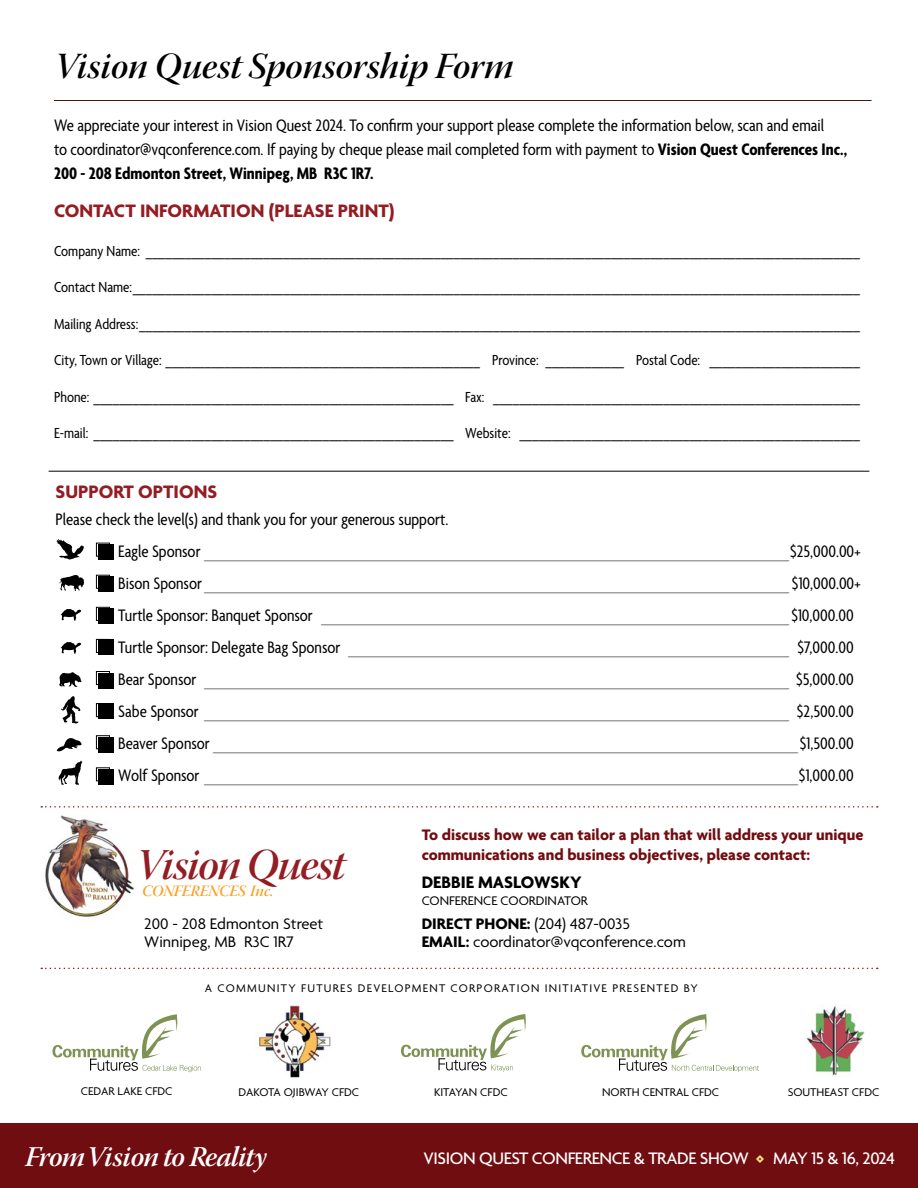
<style>
.page{position:relative;width:918px;height:1188px;background:#fff}
.page>*{position:absolute;margin:0;border:0;box-sizing:border-box;transform-origin:0 0}
.t1{font:43.8px "Warnock Pro Semibold It Disp";letter-spacing:-.03em;color:#931d22}
.t2{font:36.75px "Warnock Pro Semibold It Disp";color:#000}
.t3{font:28.5px "Warnock Pro Semibold It Subh";letter-spacing:-.03em;color:#fff}
.t4{font:700 19.5px "Agenda";color:#931d22}
.t5{font:100 18px/32.1px "Agenda";color:#000}
.t6{font:condensed 18px/24px "Agenda";color:#000}
.t7{font:500 18px "Agenda";letter-spacing:-.02em;color:#fff}
.t8{font:700 18px "Agenda";color:#000}
.t9{font:700 16.5px/20.2px "Agenda";color:#700d11}
.t10{font:16.5px/18px "Agenda";color:#000}
.t11{font:condensed 15.75px "Agenda";color:#000}
.t12{font:15.75px "Warnock Pro Semibold It Disp";letter-spacing:-.015em;color:#f9a127}
.t13{font:13.5px "Agenda";color:#000}
.t14{font:12.15px "Agenda";color:#000}
.t15{font:12px "Agenda";letter-spacing:.105em;color:#000}
.s1{font-weight:700}
.s2{font-weight:400;font-stretch:condensed}
.s3{font-weight:400;font-size:15px}
.s4{font-weight:900;color:#fae17e}
</style>
<div class="page">
<div style="left:0;top:1123px;width:918px;height:65px;background:#700d11"></div>
<hr style="left:49px;top:471px;width:820px;height:1px;background:#000">
<div style="left:96px;top:543px;width:14px;height:13px;border:1px solid #000"></div>
<div style="left:96px;top:575px;width:14px;height:14px;border:1px solid #000"></div>
<div style="left:96px;top:607px;width:14px;height:14px;border:1px solid #000"></div>
<div style="left:96px;top:639px;width:14px;height:14px;border:1px solid #000"></div>
<div style="left:96px;top:671px;width:14px;height:14px;border:1px solid #000"></div>
<div style="left:96px;top:703px;width:14px;height:14px;border:1px solid #000"></div>
<div style="left:96px;top:735px;width:14px;height:14px;border:1px solid #000"></div>
<div style="left:96px;top:768px;width:14px;height:13px;border:1px solid #000"></div>
<hr style="left:54px;top:100px;width:818px;height:1px;background:#441c11">
<svg style="left:41px;top:806px;width:837px;height:2px"></svg>
<svg style="left:41px;top:968px;width:837px;height:1px"></svg>
<img style="left:259px;top:1005px;width:72px;height:73px">
<svg style="left:401px;top:1014px;width:125px;height:58px"></svg>
<img style="left:806px;top:1006px;width:59px;height:70px">
<svg style="left:52px;top:1014px;width:149px;height:58px"></svg>
<svg style="left:581px;top:1014px;width:178px;height:58px"></svg>
<img style="left:45px;top:815px;width:89px;height:102px">
<svg style="left:60px;top:575px;width:24px;height:16px"></svg>
<svg style="left:57px;top:539px;width:27px;height:21px"></svg>
<svg style="left:59px;top:761px;width:23px;height:24px"></svg>
<svg style="left:61px;top:642px;width:21px;height:12px"></svg>
<svg style="left:61px;top:609px;width:21px;height:12px"></svg>
<svg style="left:59px;top:672px;width:23px;height:15px"></svg>
<svg style="left:61px;top:696px;width:20px;height:27px"></svg>
<svg style="left:57px;top:738px;width:25px;height:13px"></svg>
<div style="left:98px;top:544px;width:16px;height:16px;background:#000"></div>
<div style="left:98px;top:576px;width:16px;height:16px;background:#000"></div>
<div style="left:98px;top:608px;width:16px;height:16px;background:#000"></div>
<div style="left:98px;top:639px;width:16px;height:16px;background:#000"></div>
<div style="left:98px;top:673px;width:16px;height:15px;background:#000"></div>
<div style="left:98px;top:703px;width:16px;height:16px;background:#000"></div>
<div style="left:98px;top:737px;width:16px;height:16px;background:#000"></div>
<div style="left:98px;top:769px;width:16px;height:16px;background:#000"></div>
<h2 class="t2" style="left:54px;top:44px;width:461px">Vision Quest Sponsorship Form</h2>
<p class="t6" style="left:54px;top:115px;width:795px">We appreciate your interest in Vision Quest 2024. To confirm your support please complete the information below, scan and email<br>to coordinator@vqconference.com. If paying by cheque please mail completed form with payment to <span class="s1">Vision Quest Conferences Inc.,<br>200 - 208 Edmonton Street, Winnipeg, MB R3C 1R7.</span></p>
<p class="t4" style="left:54px;top:200px;width:342px">CONTACT INFORMATION (PLEASE PRINT)</p>
<p class="t11" style="left:54px;top:242px;width:807px">Company Name: _____________________________________________________________________________________________________________</p>
<p class="t11" style="left:54px;top:279px;width:807px">Contact Name:_______________________________________________________________________________________________________________</p>
<p class="t11" style="left:54px;top:315px;width:807px">Mailing Address:______________________________________________________________________________________________________________</p>
<p class="t11" style="left:54px;top:352px;width:807px">City, Town or Village: ________________________________________________ Province: ____________ Postal Code: _______________________</p>
<p class="t11" style="left:54px;top:388px;width:807px">Phone: _______________________________________________________ Fax: ________________________________________________________</p>
<p class="t11" style="left:54px;top:425px;width:807px">E-mail: _______________________________________________________ Website: ____________________________________________________</p>
<p class="t4" style="left:56px;top:482px;width:163px">SUPPORT OPTIONS</p>
<p class="t6" style="left:56px;top:509px;width:394px">Please check the level(s) and thank you for your generous support.</p>
<p class="t5" style="left:118px;top:536px;width:744px"><span class="s2">Eagle Sponsor</span> _________________________________________________________________<span class="s2">$25,000.00</span><span class="s3">+ </span><span class="s2">Bison Sponsor</span>_________________________________________________________________ <span class="s2">$10,000.00</span><span class="s3">+ </span><span class="s2">Turtle Sponsor: Banquet Sponsor</span> ____________________________________________________<span class="s2">$10,000.00<br>Turtle Sponsor: Delegate Bag Sponsor</span> _________________________________________________ <span class="s2">$7,000.00<br>Bear Sponsor</span> _________________________________________________________________ <span class="s2">$5,000.00<br>Sabe Sponsor</span> _________________________________________________________________ <span class="s2">$2,500.00<br>Beaver Sponsor</span> _________________________________________________________________<span class="s2">$1,500.00<br>Wolf Sponsor</span> __________________________________________________________________<span class="s2">$1,000.00</span></p>
<p class="t9" style="left:422px;top:825px;width:443px">To discuss how we can tailor a plan that will address your unique communications and business objectives, please contact:</p>
<p class="t8" style="left:422px;top:873px;width:162px">DEBBIE MASLOWSKY</p>
<p class="t13" style="left:422px;top:893px;width:168px">CONFERENCE COORDINATOR</p>
<p class="t10" style="left:422px;top:916px;width:266px"><span class="s1">DIRECT PHONE:</span> (204) 487-0035<br><span class="s1">EMAIL:</span> coordinator@vqconference.com</p>
<h1 class="t1" style="left:136px;top:838px;width:211px">Vision Quest</h1>
<p class="t12" style="left:142px;top:882px;width:133px">CONFERENCES Inc.</p>
<p class="t10" style="left:144px;top:916px;width:181px">200 - 208 Edmonton Street<br>Winnipeg, MB R3C 1R7</p>
<p class="t15" style="left:205px;top:981px;width:494px">A COMMUNITY FUTURES DEVELOPMENT CORPORATION INITIATIVE PRESENTED BY</p>
<p class="t14" style="left:81px;top:1084px;width:93px">CEDAR LAKE CFDC</p>
<p class="t14" style="left:239px;top:1085px;width:122px">DAKOTA OJIBWAY CFDC</p>
<p class="t14" style="left:434px;top:1085px;width:75px">KITAYAN CFDC</p>
<p class="t14" style="left:602px;top:1085px;width:119px">NORTH CENTRAL CFDC</p>
<p class="t14" style="left:788px;top:1085px;width:93px">SOUTHEAST CFDC</p>
<h3 class="t3" style="left:25px;top:1140px;width:243px">From Vision to Reality</h3>
<p class="t7" style="left:423px;top:1148px;width:473px">VISION QUEST CONFERENCE &amp; TRADE SHOW <span class="s4">◊</span> MAY 15 &amp; 16, 2024</p>
</div>
